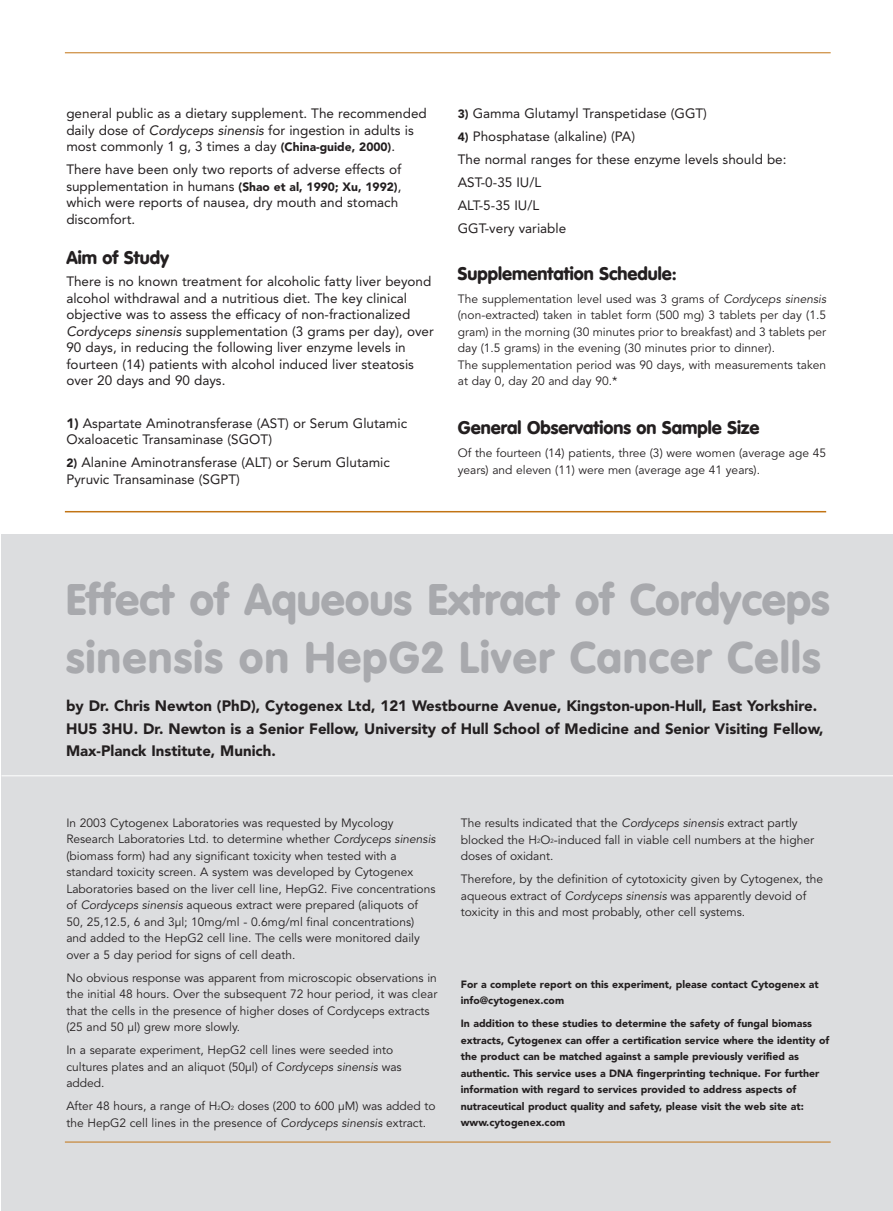
<style>
.page{position:relative;width:893px;height:1211px;background:#fff}
.page>*{position:absolute;margin:0;border:0;box-sizing:border-box;transform-origin:0 0}
.t1{font:900 43.5px/58.5px "VAG Rounded";color:#a8a9ad}
.t2{font:900 18px "VAG Rounded";color:#231f20}
.t3{font:900 15px/22.5px "Avenir";color:#231f20}
.t4{font:13.5px/16.5px "Avenir";color:#231f20}
.t5{font:12px/16.5px "Avenir";color:#231f20}
.t6{font:900 10.5px/16.5px "Avenir";color:#231f20}
.s1{font-style:italic}
.s2{font-weight:900;font-size:12px}
.s3{font-weight:900}
.s4{font-size:6px}
</style>
<div class="page">
<div style="left:2px;top:534px;width:890px;height:676px;background:#dcdddf"></div>
<hr style="left:65px;top:52px;width:765px;height:1px;background:#c27414">
<hr style="left:65px;top:1141px;width:765px;height:1px;background:#c27414">
<hr style="left:65px;top:511px;width:761px;height:1px;background:#c27414">
<hr style="left:2px;top:775px;width:890px;height:1px;background:#fff">
<p class="t4" style="left:66px;top:106px;width:362px">general public as a dietary supplement. The recommended daily dose of <span class="s1">Cordyceps sinensis</span> for ingestion in adults is most commonly 1 g, 3 times a day <span class="s2">(China-guide, 2000)</span>.</p>
<p class="t4" style="left:66px;top:162px;width:336px">There have been only two reports of adverse effects of supplementation in humans <span class="s2">(Shao et al, 1990; Xu, 1992)</span>, which were reports of nausea, dry mouth and stomach discomfort.</p>
<h2 class="t2" style="left:66px;top:250px;width:104px">Aim of Study</h2>
<p class="t4" style="left:66px;top:275px;width:369px">There is no known treatment for alcoholic fatty liver beyond alcohol withdrawal and a nutritious diet. The key clinical objective was to assess the efficacy of non-fractionalized <span class="s1">Cordyceps sinensis</span> supplementation (3 grams per day), over 90 days, in reducing the following liver enzyme levels in fourteen (14) patients with alcohol induced liver steatosis over 20 days and 90 days.</p>
<p class="t4" style="left:66px;top:416px;width:342px"><span class="s3">1)</span> Aspartate Aminotransferase (AST) or Serum Glutamic<br>Oxaloacetic Transaminase (SGOT)</p>
<p class="t4" style="left:66px;top:455px;width:325px"><span class="s2">2)</span> Alanine Aminotransferase (ALT) or Serum Glutamic<br>Pyruvic Transaminase (SGPT)</p>
<p class="t4" style="left:458px;top:106px;width:251px"><span class="s2">3)</span> Gamma Glutamyl Transpetidase (GGT)</p>
<p class="t4" style="left:458px;top:126px;width:330px;line-height:23px"><span class="s2">4)</span> Phosphatase (alkaline) (PA)<br>The normal ranges for these enzyme levels should be:<br>AST-0-35 IU/L<br>ALT-5-35 IU/L<br>GGT-very variable</p>
<h2 class="t2" style="left:458px;top:266px;width:220px">Supplementation Schedule:</h2>
<p class="t5" style="left:458px;top:292px;width:370px">The supplementation level used was 3 grams of <span class="s1">Cordyceps sinensis </span>(non-extracted) taken in tablet form (500 mg) 3 tablets per day (1.5 gram) in the morning (30 minutes prior to breakfast) and 3 tablets per day (1.5 grams) in the evening (30 minutes prior to dinner).<br>The supplementation period was 90 days, with measurements taken at day 0, day 20 and day 90.*</p>
<h2 class="t2" style="left:458px;top:420px;width:303px">General Observations on Sample Size</h2>
<p class="t5" style="left:458px;top:446px;width:370px">Of the fourteen (14) patients, three (3) were women (average age 45 years) and eleven (11) were men (average age 41 years).</p>
<h1 class="t1" style="left:66px;top:573px;width:765px">Effect of Aqueous Extract of Cordyceps sinensis on HepG2 Liver Cancer Cells</h1>
<p class="t3" style="left:66px;top:696px;width:759px">by Dr. Chris Newton (PhD), Cytogenex Ltd, 121 Westbourne Avenue, Kingston-upon-Hull, East Yorkshire.<br>HU5 3HU. Dr. Newton is a Senior Fellow, University of Hull School of Medicine and Senior Visiting Fellow,<br>Max-Planck Institute, Munich.</p>
<p class="t5" style="left:66px;top:816px;width:371px">In 2003 Cytogenex Laboratories was requested by Mycology Research Laboratories Ltd. to determine whether <span class="s1">Cordyceps sinensis </span>(biomass form) had any significant toxicity when tested with a standard toxicity screen. A system was developed by Cytogenex Laboratories based on the liver cell line, HepG2. Five concentrations of <span class="s1">Cordyceps sinensis</span> aqueous extract were prepared (aliquots of 50, 25,12.5, 6 and 3µl; 10mg/ml - 0.6mg/ml final concentrations) and added to the HepG2 cell line. The cells were monitored daily over a 5 day period for signs of cell death.</p>
<p class="t5" style="left:66px;top:970px;width:372px">No obvious response was apparent from microscopic observations in the initial 48 hours. Over the subsequent 72 hour period, it was clear that the cells in the presence of higher doses of Cordyceps extracts (25 and 50 µl) grew more slowly.</p>
<p class="t5" style="left:66px;top:1043px;width:337px">In a separate experiment, HepG2 cell lines were seeded into cultures plates and an aliquot (50µl) of <span class="s1">Cordyceps sinensis</span> was added.</p>
<p class="t5" style="left:66px;top:1099px;width:371px">After 48 hours, a range of H<span class="s4">2</span>O<span class="s4">2</span> doses (200 to 600 µM) was added to the HepG2 cell lines in the presence of <span class="s1">Cordyceps sinensis</span> extract.</p>
<p class="t5" style="left:461px;top:816px;width:355px">The results indicated that the <span class="s1">Cordyceps sinensis</span> extract partly blocked the H<span class="s4">2</span>O<span class="s4">2</span>-induced fall in viable cell numbers at the higher doses of oxidant.</p>
<p class="t5" style="left:461px;top:872px;width:364px">Therefore, by the definition of cytotoxicity given by Cytogenex, the aqueous extract of <span class="s1">Cordyceps sinensis</span> was apparently devoid of toxicity in this and most probably, other cell systems.</p>
<p class="t6" style="left:461px;top:976px;width:359px">For a complete report on this experiment, please contact Cytogenex at info@cytogenex.com</p>
<p class="t6" style="left:461px;top:1016px;width:370px">In addition to these studies to determine the safety of fungal biomass extracts, Cytogenex can offer a certification service where the identity of the product can be matched against a sample previously verified as authentic. This service uses a DNA fingerprinting technique. For further information with regard to services provided to address aspects of nutraceutical product quality and safety, please visit the web site at: www.cytogenex.com</p>
</div>
